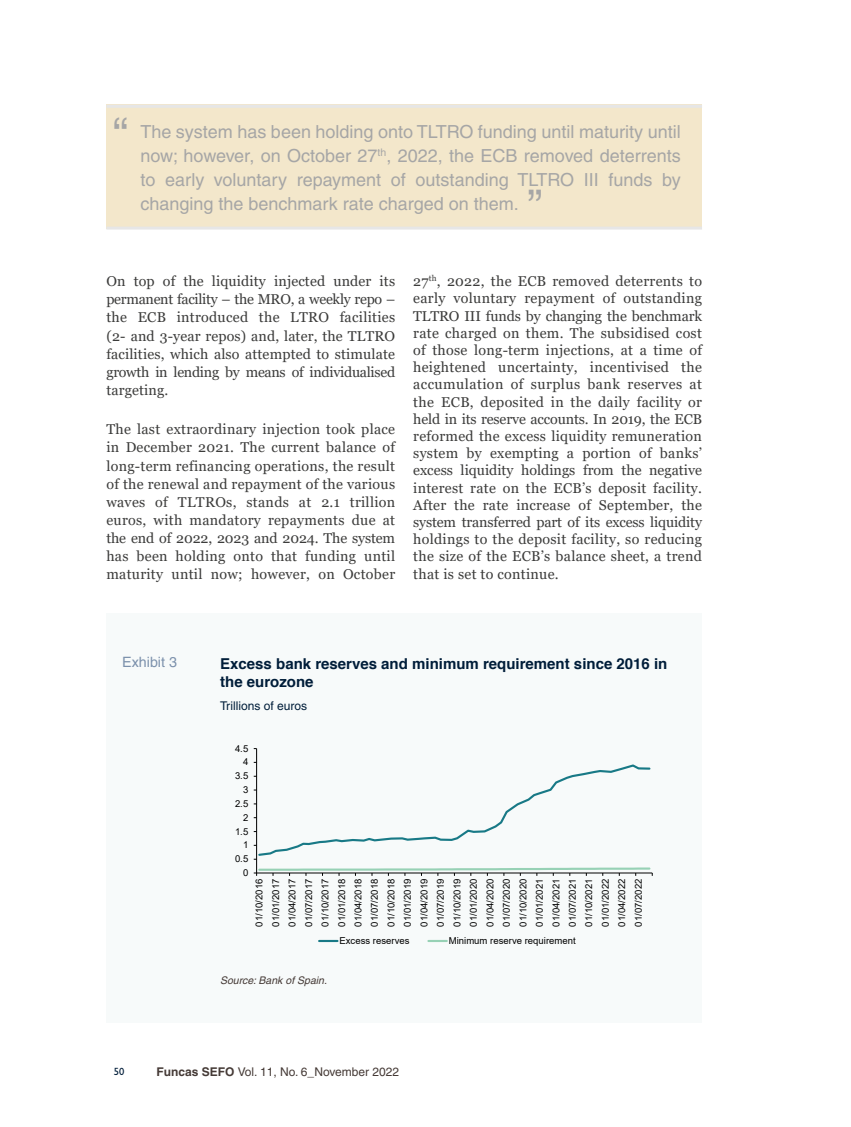
<style>
.page{position:relative;width:851px;height:1127px;background:#fff}
.page>*{position:absolute;margin:0;border:0;box-sizing:border-box;transform-origin:0 0}
.t1{font:45px "Helvetica";color:#a6a6a6}
.t2{font:18px/24px "Helvetica";color:#a6a6a6;text-align:justify}
.t3{font:700 15px/18px "Helvetica";color:#001d39}
.t4{font:14.25px/17.2px "Georgia";letter-spacing:.02em;color:#3c3c3b;text-align:justify}
.t5{font:14.25px "Helvetica";color:#7c91ac}
.t6{font:12px "Helvetica";color:#453a36}
.t7{font:12px "Helvetica";color:#001d39}
.t8{font:italic 10.5px "Helvetica";color:#453a36}
.t9{font:500 10.5px "Gill Sans MT Std";color:#001d39}
.t10{font:9.45px/16.5px "Arial";color:#000;text-align:justify}
.s1{font-family:"Helvetica CE";font-weight:700}
</style>
<div class="page">
<div style="left:106px;top:104px;width:596px;height:125px;background:#f3e7cb"></div>
<hr style="left:106px;top:105px;width:596px;height:3px;background:#e6e6e6">
<hr style="left:106px;top:227px;width:596px;height:3px;background:#e6e6e6">
<div style="left:106px;top:613px;width:596px;height:410px;background:#f7fafa"></div>
<hr style="left:256px;top:748px;width:1px;height:125px;background:#000">
<svg style="left:254px;top:762px;width:397px;height:98px"></svg>
<svg style="left:254px;top:866px;width:398px;height:10px"></svg>
<svg style="left:319px;top:940px;width:18px;height:2px"></svg>
<svg style="left:428px;top:940px;width:18px;height:2px"></svg>
<h1 class="t1" style="left:113px;top:108px;width:16px">“</h1>
<p class="t2" style="left:140px;top:119px;width:542px">The system has been holding onto TLTRO funding until maturity until now; however, on October 27<sup>th</sup>, 2022, the ECB removed deterrents to early voluntary repayment of outstanding TLTRO III funds by changing the benchmark rate charged on them.</p>
<h1 class="t1" style="left:528px;top:180px;width:16px">”</h1>
<p class="t4" style="left:106px;top:272px;width:290px;line-height:18.1px">On top of the liquidity injected under its permanent facility – the MRO, a weekly repo – the ECB introduced the LTRO facilities (2- and 3-year repos) and, later, the TLTRO facilities, which also attempted to stimulate growth in lending by means of individualised targeting.</p>
<p class="t4" style="left:106px;top:421px;width:290px;line-height:18.1px">The last extraordinary injection took place in December 2021. The current balance of long-term refinancing operations, the result of the renewal and repayment of the various waves of TLTROs, stands at 2.1 trillion euros, with mandatory repayments due at the end of 2022, 2023 and 2024. The system has been holding onto that funding until maturity until now; however, on October</p>
<p class="t4" style="left:413px;top:273px;width:290px">27<sup>th</sup>, 2022, the ECB removed deterrents to early voluntary repayment of outstanding TLTRO III funds by changing the benchmark rate charged on them. The subsidised cost of those long-term injections, at a time of heightened uncertainty, incentivised the accumulation of surplus bank reserves at the ECB, deposited in the daily facility or held in its reserve accounts. In 2019, the ECB reformed the excess liquidity remuneration system by exempting a portion of banks’ excess liquidity holdings from the negative interest rate on the ECB’s deposit facility.<br>After the rate increase of September, the system transferred part of its excess liquidity holdings to the deposit facility, so reducing the size of the ECB’s balance sheet, a trend that is set to continue.</p>
<p class="t5" style="left:122px;top:654px;width:56px">Exhibit 3</p>
<p class="t3" style="left:220px;top:655px;width:448px">Excess bank reserves and minimum requirement since 2016 in the eurozone</p>
<p class="t7" style="left:220px;top:699px;width:88px">Trillions of euros</p>
<p class="t10" style="left:235px;top:740px;width:15px">4.5</p>
<p class="t10" style="left:243px;top:754px;width:7px">4</p>
<p class="t10" style="left:235px;top:767px;width:15px">3.5</p>
<p class="t10" style="left:243px;top:781px;width:7px">3</p>
<p class="t10" style="left:235px;top:795px;width:15px">2.5</p>
<p class="t10" style="left:243px;top:809px;width:7px">2</p>
<p class="t10" style="left:235px;top:823px;width:15px">1.5</p>
<p class="t10" style="left:243px;top:837px;width:7px">1</p>
<p class="t10" style="left:235px;top:850px;width:15px">0.5</p>
<p class="t10" style="left:243px;top:864px;width:7px">0</p>
<p class="t10" style="left:251px;top:926px;width:49px;rotate:-90deg">01/10/2016<br>01/01/2017<br>01/04/2017<br>01/07/2017<br>01/10/2017<br>01/01/2018<br>01/04/2018<br>01/07/2018<br>01/10/2018<br>01/01/2019<br>01/04/2019<br>01/07/2019<br>01/10/2019<br>01/01/2020<br>01/04/2020<br>01/07/2020<br>01/10/2020<br>01/01/2021<br>01/04/2021<br>01/07/2021<br>01/10/2021<br>01/01/2022<br>01/04/2022<br>01/07/2022</p>
<p class="t10" style="left:339px;top:932px;width:72px">Excess reserves</p>
<p class="t10" style="left:448px;top:932px;width:128px">Minimum reserve requirement</p>
<p class="t8" style="left:220px;top:974px;width:108px">Source: Bank of Spain.</p>
<p class="t9" style="left:114px;top:1065px;width:12px">50</p>
<p class="t6" style="left:156px;top:1064px;width:244px"><span class="s1">Funcas SEFO</span> Vol. 11, No. 6_November 2022</p>
</div>
